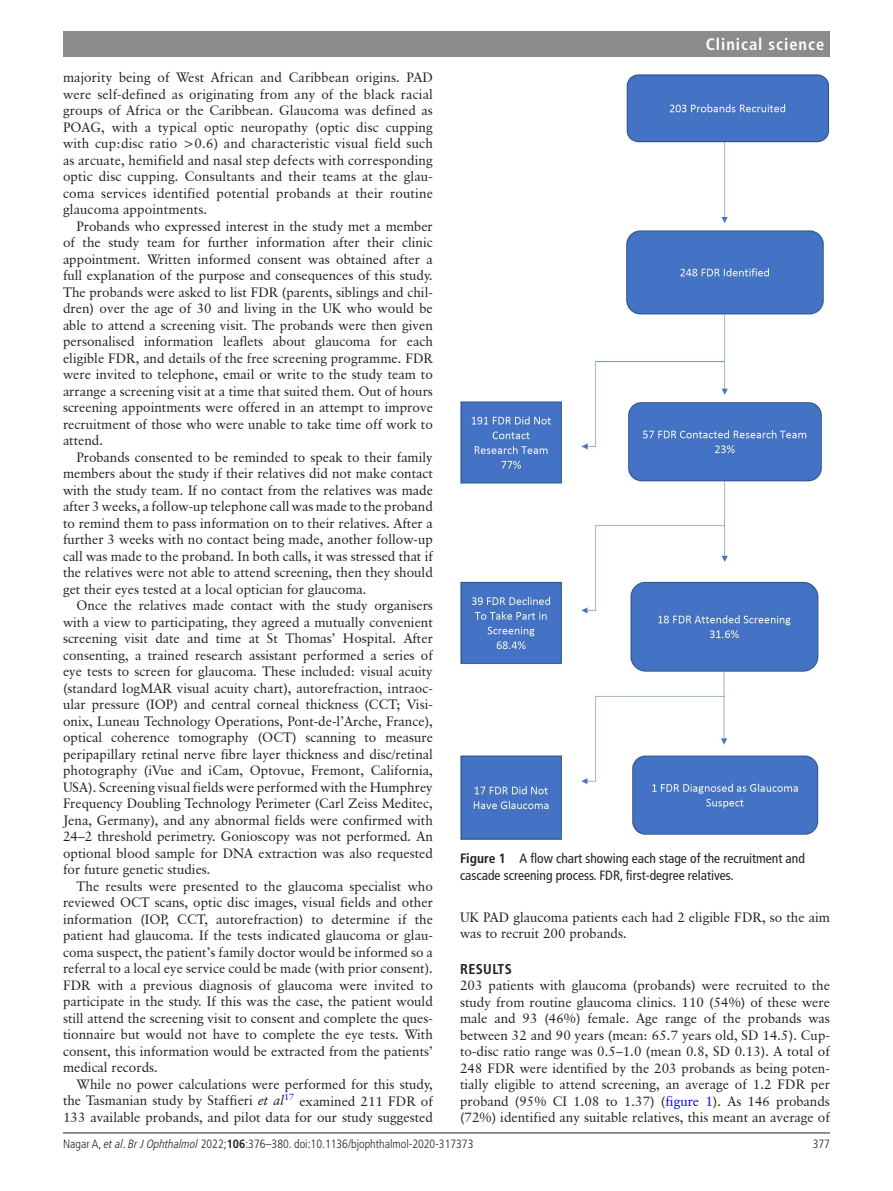
<style>
.page{position:relative;width:893px;height:1191px;background:#fff}
.page>*{position:absolute;margin:0;border:0;box-sizing:border-box;transform-origin:0 0}
.t1{font:700 condensed 16.5px "Frutiger LT Pro";letter-spacing:.055em;color:#fff}
.t2{font:700 condensed 14.25px "Frutiger LT Pro";letter-spacing:.025em;color:#231f20}
.t3{font:13.5px/16.5px "Classical Garamond BT";color:#231f20;text-align:justify}
.t4{font:condensed 13.5px/16.5px "Frutiger LT Pro";color:#231f20}
.t5{font:300 condensed 12px "Frutiger LT Pro";color:#231f20}
.s1{font-style:italic}
.s2{font-weight:700}
.s3{color:#00f}
</style>
<div class="page">
<hr style="left:63px;top:1132px;width:767px;height:1px;background:#231f20">
<div style="left:63px;top:31px;width:767px;height:25px;background:#8a8c8e"></div>
<img style="left:460px;top:74px;width:370px;height:765px">
<p class="t3" style="left:63px;top:69px;width:371px">majority being of West African and Caribbean origins. PAD were self-defined as originating from any of the black racial groups of Africa or the Caribbean. Glaucoma was defined as POAG, with a typical optic neuropathy (optic disc cupping with cup:disc ratio &gt;0.6) and characteristic visual field such as arcuate, hemifield and nasal step defects with corresponding optic disc cupping. Consultants and their teams at the glau&shy;coma services identified potential probands at their routine glaucoma appointments.</p>
<p class="t3" style="left:63px;top:218px;width:371px;text-indent:14px">Probands who expressed interest in the study met a member of the study team for further information after their clinic appointment. Written informed consent was obtained after a full explanation of the purpose and consequences of this study.<br>The probands were asked to list FDR (parents, siblings and chil&shy;dren) over the age of 30 and living in the UK who would be able to attend a screening visit. The probands were then given personalised information leaflets about glaucoma for each eligible FDR, and details of the free screening programme. FDR were invited to telephone, email or write to the study team to arrange a screening visit at a time that suited them. Out of hours screening appointments were offered in an attempt to improve recruitment of those who were unable to take time off work to attend.</p>
<p class="t3" style="left:63px;top:449px;width:371px;text-indent:14px">Probands consented to be reminded to speak to their family members about the study if their relatives did not make contact with the study team. If no contact from the relatives was made after 3 weeks, a follow-up telephone call was made to the proband to remind them to pass information on to their relatives. After a further 3 weeks with no contact being made, another follow-up call was made to the proband. In both calls, it was stressed that if the relatives were not able to attend screening, then they should get their eyes tested at a local optician for glaucoma.</p>
<p class="t3" style="left:63px;top:597px;width:371px;text-indent:14px">Once the relatives made contact with the study organisers with a view to participating, they agreed a mutually convenient screening visit date and time at St Thomas’ Hospital. After consenting, a trained research assistant performed a series of eye tests to screen for glaucoma. These included: visual acuity (standard logMAR visual acuity chart), autorefraction, intraoc&shy;ular pressure (IOP) and central corneal thickness (CCT; Visi&shy;onix, Luneau Technology Operations, Pont-de-l’Arche, France), optical coherence tomography (OCT) scanning to measure peripapillary retinal nerve fibre layer thickness and disc/retinal photography (iVue and iCam, Optovue, Fremont, California, USA). Screening visual fields were performed with the Humphrey Frequency Doubling Technology Perimeter (Carl Zeiss Meditec, Jena, Germany), and any abnormal fields were confirmed with 24–2 threshold perimetry. Gonioscopy was not performed. An optional blood sample for DNA extraction was also requested for future genetic studies.</p>
<p class="t3" style="left:63px;top:877px;width:371px;text-indent:14px">The results were presented to the glaucoma specialist who reviewed OCT scans, optic disc images, visual fields and other information (IOP, CCT, autorefraction) to determine if the patient had glaucoma. If the tests indicated glaucoma or glau&shy;coma suspect, the patient’s family doctor would be informed so a referral to a local eye service could be made (with prior consent).<br>FDR with a previous diagnosis of glaucoma were invited to participate in the study. If this was the case, the patient would still attend the screening visit to consent and complete the ques&shy;tionnaire but would not have to complete the eye tests. With consent, this information would be extracted from the patients’ medical records.</p>
<p class="t3" style="left:63px;top:1075px;width:371px;text-indent:14px">While no power calculations were performed for this study, the Tasmanian study by Staffieri <span class="s1">et al</span><sup>17</sup> examined 211 FDR of 133 available probands, and pilot data for our study suggested</p>
<p class="t1" style="left:706px;top:34px;width:120px">Clinical science</p>
<p class="t4" style="left:460px;top:850px;width:346px"><span class="s2">Figure 1</span> A flow chart showing each stage of the recruitment and cascade screening process. FDR, first-degree relatives.</p>
<p class="t3" style="left:460px;top:908px;width:371px">UK PAD glaucoma patients each had 2 eligible FDR, so the aim was to recruit 200 probands.</p>
<p class="t2" style="left:460px;top:960px;width:53px">RESULTS</p>
<p class="t3" style="left:460px;top:977px;width:371px">203 patients with glaucoma (probands) were recruited to the study from routine glaucoma clinics. 110 (54%) of these were male and 93 (46%) female. Age range of the probands was between 32 and 90 years (mean: 65.7 years old, SD 14.5). Cup&shy;to-disc ratio range was 0.5–1.0 (mean 0.8, SD 0.13). A total of 248 FDR were identified by the 203 probands as being poten&shy;tially eligible to attend screening, an average of 1.2 FDR per proband (95% CI 1.08 to 1.37) (<span class="s3">figure 1</span>). As 146 probands (72%) identified any suitable relatives, this meant an average of</p>
<p class="t5" style="left:63px;top:1136px;width:412px">Nagar A, <span class="s1">et al</span>. <span class="s1">Br J Ophthalmol</span> 2022;<span class="s2">106</span>:376–380. doi:10.1136/bjophthalmol-2020-317373</p>
<p class="t5" style="left:813px;top:1136px;width:19px">377</p>
</div>
